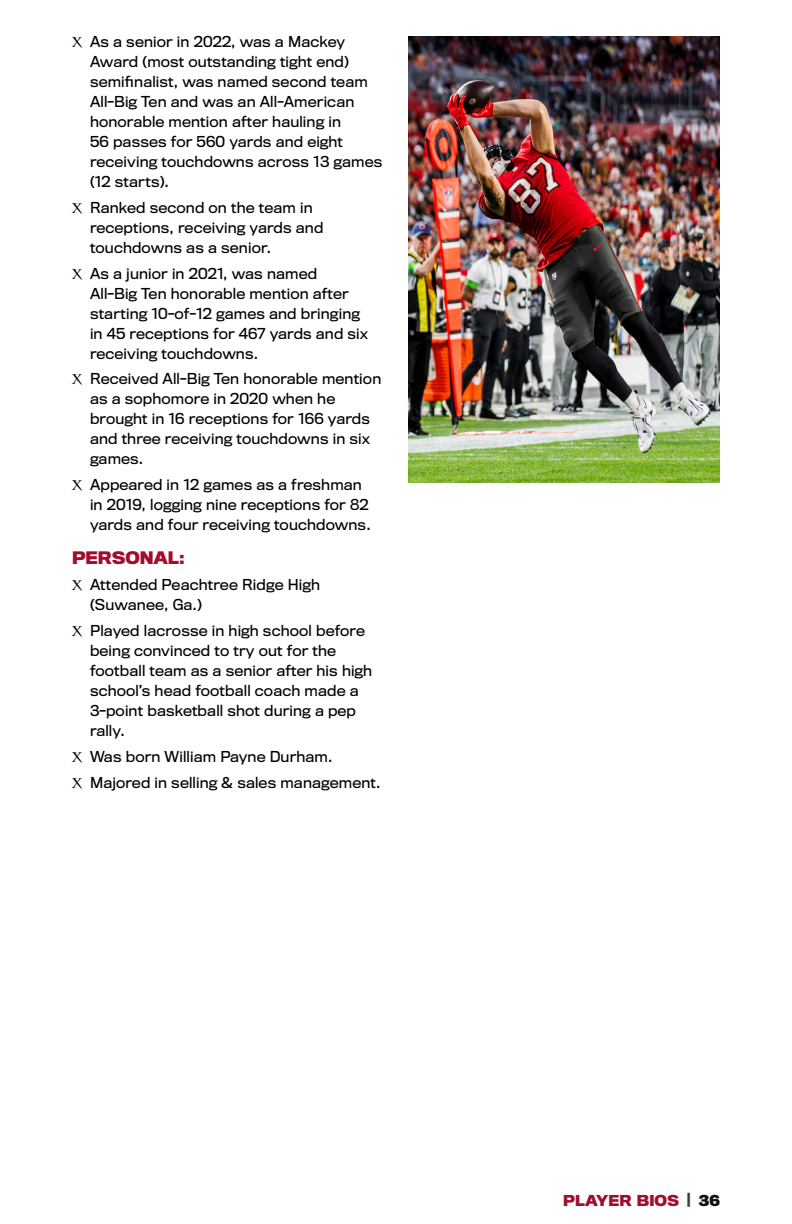
<style>
.page{position:relative;width:792px;height:1224px;background:#fff}
.page>*{position:absolute;margin:0;border:0;box-sizing:border-box;transform-origin:0 0}
.Player_headers{font:700 16px "Titling Gothic FB";color:#a30d2d}
.t1{font:14px/20px "Titling Gothic FB";letter-spacing:.01em;color:#000}
.t2{font:700 14px "Titling Gothic FB";letter-spacing:.01em;color:#a30d2d}
.s1{font-family:"Charlemagne Std";font-weight:700}
.s2{color:#3e3a35}
.s3{color:#101112}
</style>
<div class="page">
<img style="left:408px;top:36px;width:312px;height:446px">
<p class="t1" style="left:90px;top:32px;width:294px;text-indent:-18px"><span class="s1">X</span> As a senior in 2022, was a Mackey<br>Award (most outstanding tight end) semifinalist, was named second team<br>All-Big Ten and was an All-American honorable mention after hauling in<br>56 passes for 560 yards and eight receiving touchdowns across 13 games (12 starts).</p>
<p class="t1" style="left:90px;top:197px;width:235px;text-indent:-18px"><span class="s1">X</span> Ranked second on the team in receptions, receiving yards and touchdowns as a senior.</p>
<p class="t1" style="left:90px;top:263px;width:280px;text-indent:-18px"><span class="s1">X</span> As a junior in 2021, was named<br>All-Big Ten honorable mention after starting 10-of-12 games and bringing in 45 receptions for 467 yards and six receiving touchdowns.</p>
<p class="t1" style="left:90px;top:369px;width:293px;text-indent:-18px"><span class="s1">X</span> Received All-Big Ten honorable mention as a sophomore in 2020 when he brought in 16 receptions for 166 yards and three receiving touchdowns in six games.</p>
<p class="t1" style="left:90px;top:475px;width:282px;text-indent:-18px"><span class="s1">X</span> Appeared in 12 games as a freshman in 2019, logging nine receptions for 82 yards and four receiving touchdowns.</p>
<p class="Player_headers" style="left:72px;top:548px;width:114px">PERSONAL:</p>
<p class="t1" style="left:90px;top:575px;width:231px;text-indent:-18px"><span class="s1">X</span> Attended Peachtree Ridge High (Suwanee, Ga.)</p>
<p class="t1" style="left:90px;top:621px;width:284px;text-indent:-18px"><span class="s1">X</span> Played lacrosse in high school before being convinced to try out for the football team as a senior after his high school’s head football coach made a<br>3-point basketball shot during a pep rally.</p>
<p class="t1" style="left:72px;top:747px;width:262px"><span class="s1">X</span> Was born William Payne Durham.</p>
<p class="t1" style="left:72px;top:772px;width:310px"><span class="s1">X</span> Majored in selling &amp; sales management.</p>
<p class="t2" style="left:563px;top:1191px;width:158px">PLAYER BIOS <span class="s2">|</span> <span class="s3">36</span></p>
</div>
